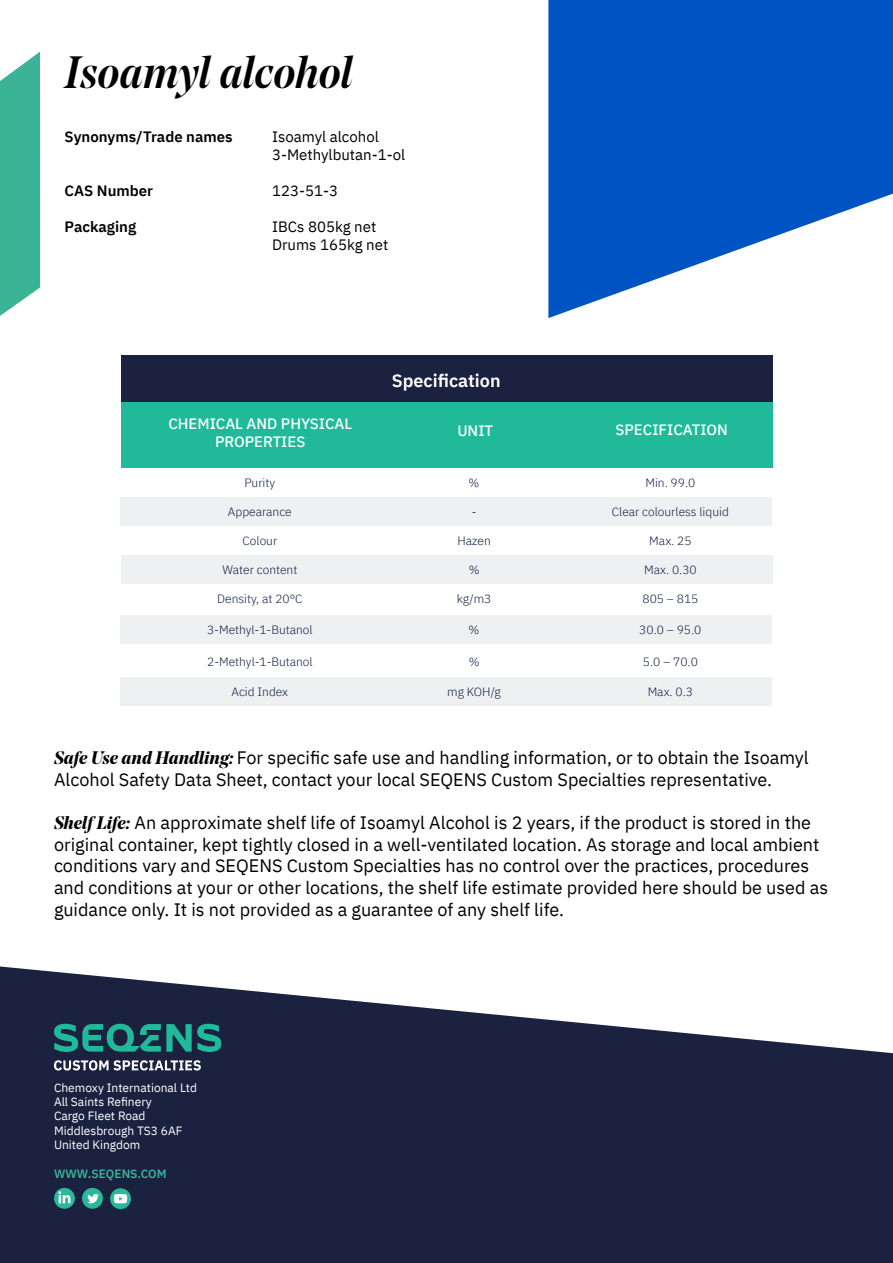
<style>
.page{position:relative;width:893px;height:1263px;background:#fff}
.page>*{position:absolute;margin:0;border:0;box-sizing:border-box;transform-origin:0 0}
.t1{font:italic 500 45px "Noe Display";color:#000}
.t2{font:18px/21.6px "IBM Plex Sans";color:#000}
.t3{font:600 18px "IBM Plex Sans";color:#fff}
.t4{font:15px "IBM Plex Sans";color:#000}
.t5{font:500 15px/18px "IBM Plex Sans";color:#fff;text-align:center}
.t6{font:600 15px "IBM Plex Sans";color:#000}
.t7{font:300 12px "IBM Plex Sans";color:#0d1c41}
.t8{font:12px "IBM Plex Sans";color:#fff}
.t9{font:600 12px "IBM Plex Sans";color:#3ab396}
.s1{font-family:"Noe Display";font-weight:700;font-style:italic}
</style>
<div class="page">
<div style="left:121px;top:615px;width:651px;height:29px;background:#eff0f2"></div>
<svg style="left:0;top:52px;width:40px;height:264px;background:#4fbba1"></svg>
<div style="left:121px;top:402px;width:651px;height:66px;background:#20ba9b"></div>
<div style="left:121px;top:356px;width:651px;height:46px;background:#1b2240"></div>
<svg style="left:548px;top:0;width:345px;height:318px;fill:#0053c2"></svg>
<svg style="left:0;top:966px;width:893px;height:297px;background:#3d435c"></svg>
<svg style="left:54px;top:1024px;width:167px;height:28px;background:#1d7270"></svg>
<svg style="left:54px;top:1060px;width:147px;height:10px"></svg>
<div style="left:82px;top:1188px;width:21px;height:21px;background:#27b999;border-radius:50%"></div>
<svg style="left:87px;top:1194px;width:12px;height:9px"></svg>
<svg style="left:54px;top:1188px;width:21px;height:21px"></svg>
<svg style="left:58px;top:1191px;width:12px;height:12px"></svg>
<svg style="left:110px;top:1188px;width:21px;height:21px"></svg>
<svg style="left:114px;top:1194px;width:13px;height:9px"></svg>
<div style="left:121px;top:497px;width:651px;height:29px;background:#eff0f2"></div>
<div style="left:121px;top:555px;width:651px;height:29px;background:#eff0f2"></div>
<div style="left:121px;top:677px;width:651px;height:29px;background:#eff0f2"></div>
<p class="t1" style="left:65px;top:44px;width:290px">Isoamyl alcohol</p>
<p class="t6" style="left:65px;top:125px;width:169px">Synonyms/Trade names</p>
<p class="t6" style="left:65px;top:179px;width:90px">CAS Number</p>
<p class="t6" style="left:65px;top:215px;width:73px">Packaging</p>
<p class="t4" style="left:272px;top:125px;width:108px">Isoamyl alcohol</p>
<p class="t4" style="left:272px;top:143px;width:135px">3-Methylbutan-1-ol</p>
<p class="t4" style="left:272px;top:179px;width:67px">123-51-3</p>
<p class="t4" style="left:272px;top:215px;width:106px">IBCs 805kg net</p>
<p class="t4" style="left:272px;top:233px;width:118px">Drums 165kg net</p>
<p class="t3" style="left:392px;top:366px;width:110px">Specification</p>
<p class="t5" style="left:168px;top:413px;width:185px">CHEMICAL AND PHYSICAL<br>PROPERTIES</p>
<p class="t5" style="left:457px;top:421px;width:37px">UNIT</p>
<p class="t7" style="left:244px;top:474px;width:32px">Purity</p>
<p class="t7" style="left:469px;top:474px;width:12px">%</p>
<p class="t5" style="left:615px;top:420px;width:114px">SPECIFICATION</p>
<p class="t7" style="left:645px;top:474px;width:51px">Min. 99.0</p>
<p class="t7" style="left:228px;top:502px;width:65px">Appearance</p>
<p class="t7" style="left:472px;top:503px;width:6px">-</p>
<p class="t7" style="left:612px;top:503px;width:119px">Clear colourless liquid</p>
<p class="t7" style="left:243px;top:531px;width:36px">Colour</p>
<p class="t7" style="left:457px;top:532px;width:35px">Hazen</p>
<p class="t7" style="left:649px;top:532px;width:44px">Max. 25</p>
<p class="t7" style="left:222px;top:560px;width:76px">Water content</p>
<p class="t7" style="left:469px;top:560px;width:12px">%</p>
<p class="t7" style="left:644px;top:560px;width:54px">Max. 0.30</p>
<p class="t7" style="left:217px;top:589px;width:87px">Density, at 20°C</p>
<p class="t7" style="left:457px;top:589px;width:36px">kg/m3</p>
<p class="t7" style="left:642px;top:589px;width:57px">805 – 815</p>
<p class="t7" style="left:207px;top:621px;width:107px">3-Methyl-1-Butanol</p>
<p class="t7" style="left:469px;top:621px;width:12px">%</p>
<p class="t7" style="left:639px;top:621px;width:64px">30.0 – 95.0</p>
<p class="t7" style="left:207px;top:652px;width:107px">2-Methyl-1-Butanol</p>
<p class="t7" style="left:469px;top:652px;width:12px">%</p>
<p class="t7" style="left:643px;top:652px;width:56px">5.0 – 70.0</p>
<p class="t7" style="left:231px;top:683px;width:58px">Acid Index</p>
<p class="t7" style="left:447px;top:683px;width:55px">mg KOH/g</p>
<p class="t7" style="left:648px;top:683px;width:47px">Max. 0.3</p>
<p class="t2" style="left:54px;top:746px;width:756px"><span class="s1">Safe Use and Handling:</span> For specific safe use and handling information, or to obtain the Isoamyl<br>Alcohol Safety Data Sheet, contact your local SEQENS Custom Specialties representative.</p>
<p class="t2" style="left:54px;top:810px;width:776px"><span class="s1">Shelf Life:</span> An approximate shelf life of Isoamyl Alcohol is 2 years, if the product is stored in the original container, kept tightly closed in a well-ventilated location. As storage and local ambient conditions vary and SEQENS Custom Specialties has no control over the practices, procedures and conditions at your or other locations, the shelf life estimate provided here should be used as guidance only. It is not provided as a guarantee of any shelf life.</p>
<p class="t8" style="left:54px;top:1078px;width:145px">Chemoxy International Ltd</p>
<p class="t8" style="left:54px;top:1092px;width:99px">All Saints Refinery</p>
<p class="t8" style="left:54px;top:1107px;width:93px">Cargo Fleet Road</p>
<p class="t8" style="left:54px;top:1121px;width:130px">Middlesbrough TS3 6AF</p>
<p class="t8" style="left:54px;top:1136px;width:88px">United Kingdom</p>
<p class="t9" style="left:54px;top:1164px;width:114px">WWW.SEQENS.COM</p>
</div>
